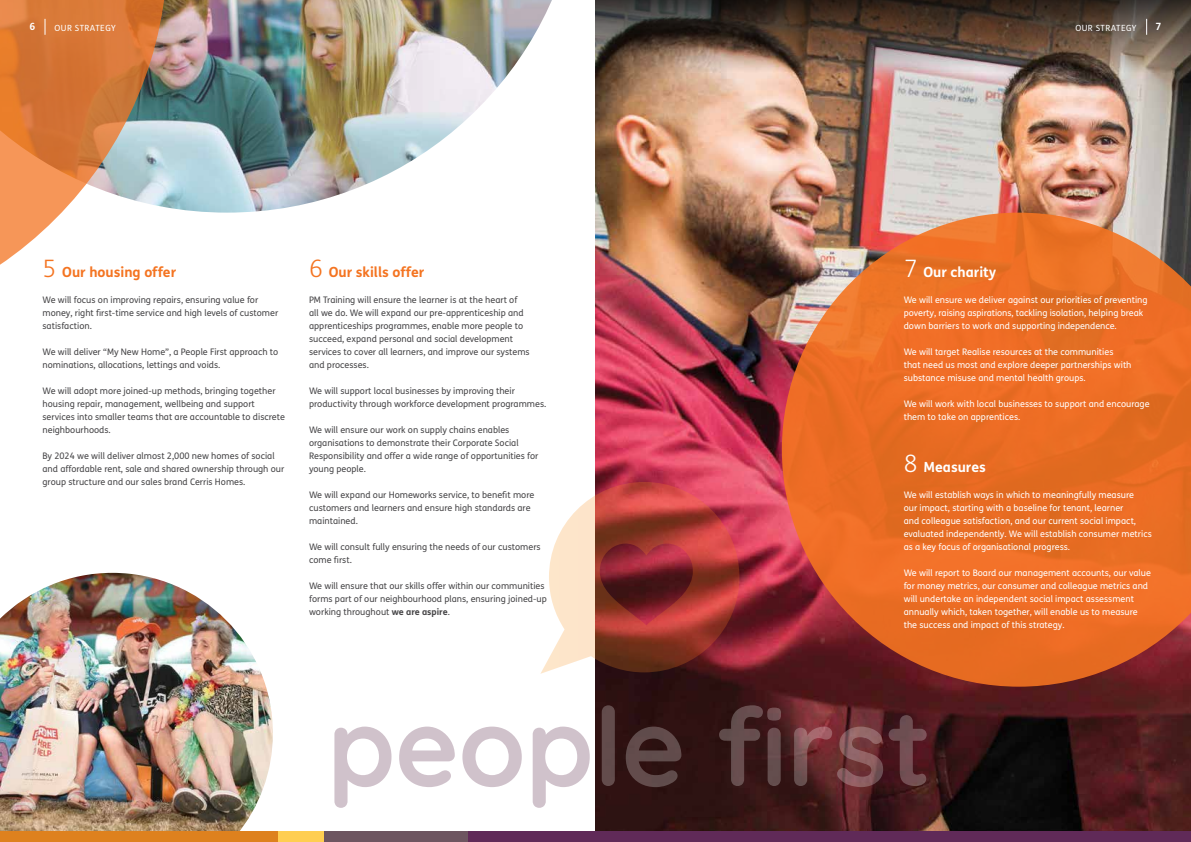
<style>
.page{position:relative;width:1191px;height:842px;background:#fff}
.page>*{position:absolute;margin:0;border:0;box-sizing:border-box;transform-origin:0 0}
.t1{font:700 14px "FS Me";color:#f47421}
.t2{font:700 14px "FS Me";color:#fff}
.t3{font:700 10px "FS Me";color:#fff}
.t4{font:9px/13px "FS Me";color:#464547}
.t5{font:9px/13px "FS Me";color:#fff}
.t6{font:8.5px "FS Me";letter-spacing:.05em;color:#fff}
.s1{font-weight:300;font-size:24px}
.s2{font-weight:700}
</style>
<div class="page">
<img style="left:595px;top:93px;width:596px;height:739px">
<img style="left:595px;top:0;width:596px;height:93px">
<img style="left:168px;top:0;width:384px;height:213px">
<svg style="left:0;top:0;width:168px;height:265px"></svg>
<svg style="left:782px;top:213px;width:409px;height:474px;background:#dc692c"></svg>
<svg style="left:45px;top:19px;width:1px;height:16px"></svg>
<svg style="left:1146px;top:19px;width:1px;height:16px"></svg>
<img style="left:0;top:573px;width:273px;height:259px">
<div style="left:0;top:832px;width:324px;height:10px;background:#de811e"></div>
<div style="left:467px;top:832px;width:724px;height:10px;background:#602a58"></div>
<div style="left:324px;top:832px;width:144px;height:10px;background:#6d5560"></div>
<div style="left:278px;top:832px;width:46px;height:10px;background:#ffce51"></div>
<svg style="left:540px;top:482px;width:199px;height:192px;background:#b46861"></svg>
<svg style="left:334px;top:726px;width:57px;height:82px"></svg>
<svg style="left:399px;top:726px;width:56px;height:61px"></svg>
<svg style="left:462px;top:726px;width:60px;height:61px"></svg>
<svg style="left:532px;top:726px;width:58px;height:82px"></svg>
<svg style="left:602px;top:705px;width:13px;height:81px"></svg>
<svg style="left:626px;top:726px;width:55px;height:61px;background:#4b3333"></svg>
<svg style="left:719px;top:705px;width:62px;height:81px;background:#4b2f2f"></svg>
<svg style="left:794px;top:715px;width:132px;height:72px;background:#6d393d"></svg>
<p class="t3" style="left:30px;top:20px;width:7px">6</p>
<p class="t6" style="left:55px;top:23px;width:63px">OUR STRATEGY</p>
<p class="t6" style="left:1075px;top:23px;width:63px">OUR STRATEGY</p>
<p class="t3" style="left:1155px;top:20px;width:7px">7</p>
<h1 class="t1" style="left:43px;top:263px;width:135px"><span class="s1">5</span> Our housing offer</h1>
<p class="t4" style="left:43px;top:293px;width:237px">We will focus on improving repairs, ensuring value for money, right first-time service and high levels of customer satisfaction.</p>
<p class="t4" style="left:43px;top:345px;width:237px">We will deliver “My New Home”, a People First approach to nominations, allocations, lettings and voids.</p>
<p class="t4" style="left:43px;top:384px;width:244px">We will adopt more joined-up methods, bringing together housing repair, management, wellbeing and support services into smaller teams that are accountable to discrete neighbourhoods.</p>
<p class="t4" style="left:43px;top:449px;width:243px">By 2024 we will deliver almost 2,000 new homes of social and affordable rent, sale and shared ownership through our group structure and our sales brand Cerris Homes.</p>
<h1 class="t1" style="left:309px;top:263px;width:117px"><span class="s1">6</span> Our skills offer</h1>
<p class="t4" style="left:309px;top:293px;width:222px">PM Training will ensure the learner is at the heart of<br>all we do. We will expand our pre-apprenticeship and apprenticeships programmes, enable more people to succeed, expand personal and social development services to cover all learners, and improve our systems and processes.</p>
<p class="t4" style="left:309px;top:384px;width:239px">We will support local businesses by improving their productivity through workforce development programmes.</p>
<p class="t4" style="left:309px;top:423px;width:231px">We will ensure our work on supply chains enables organisations to demonstrate their Corporate Social Responsibility and offer a wide range of opportunities for young people.</p>
<p class="t4" style="left:309px;top:488px;width:227px">We will expand our Homeworks service, to benefit more customers and learners and ensure high standards are maintained.</p>
<p class="t4" style="left:309px;top:540px;width:233px">We will consult fully ensuring the needs of our customers come first.</p>
<p class="t4" style="left:309px;top:579px;width:239px">We will ensure that our skills offer within our communities forms part of our neighbourhood plans, ensuring joined-up working throughout <span class="s2">we are aspire</span>.</p>
<h1 class="t2" style="left:903px;top:263px;width:94px"><span class="s1">7</span> Our charity</h1>
<p class="t5" style="left:903px;top:293px;width:245px">We will ensure we deliver against our priorities of preventing poverty, raising aspirations, tackling isolation, helping break down barriers to work and supporting independence.</p>
<p class="t5" style="left:903px;top:345px;width:229px">We will target Realise resources at the communities that need us most and explore deeper partnerships with substance misuse and mental health groups.</p>
<p class="t5" style="left:903px;top:397px;width:247px">We will work with local businesses to support and encourage them to take on apprentices.</p>
<h1 class="t2" style="left:903px;top:458px;width:84px"><span class="s1">8</span> Measures</h1>
<p class="t5" style="left:903px;top:488px;width:250px">We will establish ways in which to meaningfully measure<br>our impact, starting with a baseline for tenant, learner<br>and colleague satisfaction, and our current social impact, evaluated independently. We will establish consumer metrics as a key focus of organisational progress.</p>
<p class="t5" style="left:903px;top:566px;width:249px">We will report to Board our management accounts, our value for money metrics, our consumer and colleague metrics and will undertake an independent social impact assessment annually which, taken together, will enable us to measure the success and impact of this strategy.</p>
</div>
